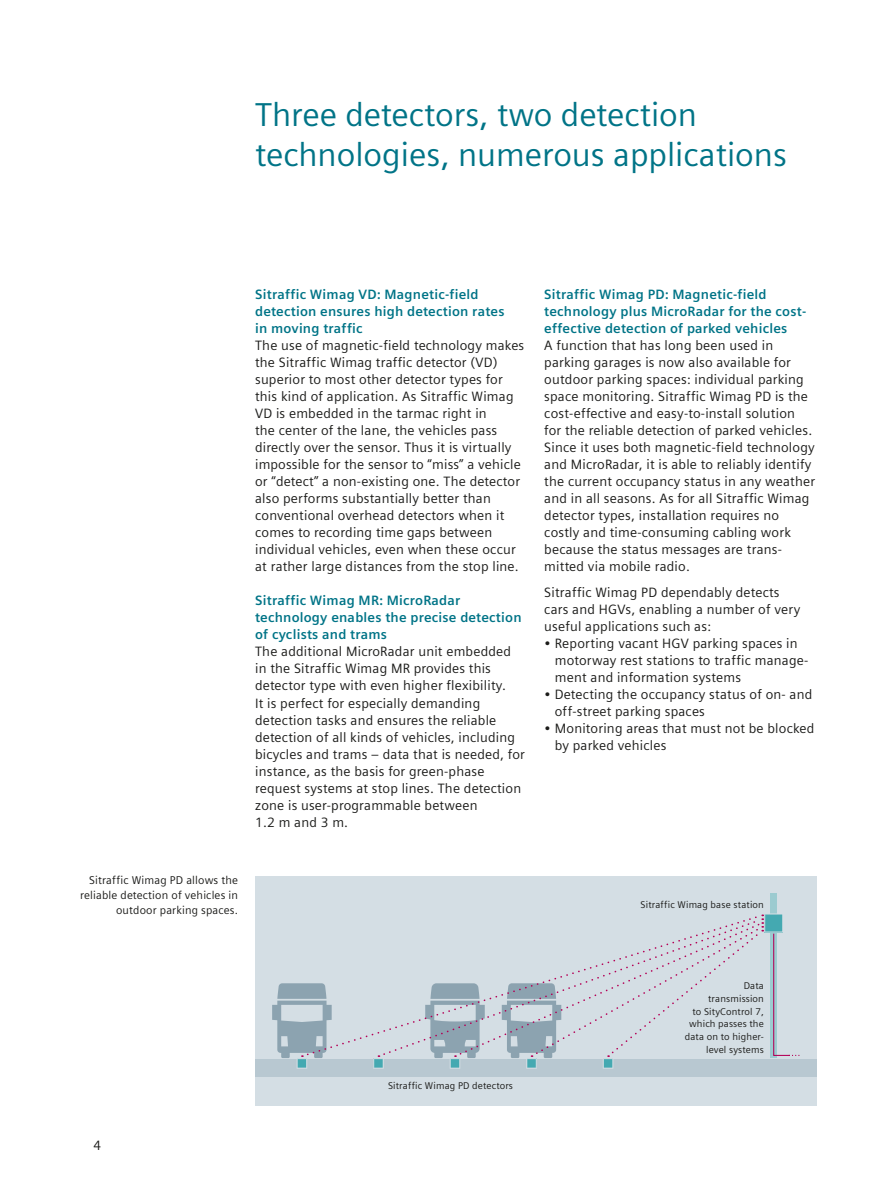
<style>
.page{position:relative;width:893px;height:1191px;background:#fff}
.page>*{position:absolute;margin:0;border:0;box-sizing:border-box;transform-origin:0 0}
.t1{font:33px/39.6px "Siemens Sans Global";color:#007487}
.t2{font:13.5px/17px "Siemens Sans Global";letter-spacing:.015em;color:#1b1b19}
.t3{font:700 13.5px/17px "Siemens Sans Global";letter-spacing:.015em;color:#007487}
.t4{font:11.25px/14.7px "Siemens Sans Global";letter-spacing:.015em;color:#1b1b19;text-align:right}
.t5{font:9.75px/12.6px "Siemens Sans Global";letter-spacing:.015em;color:#1b1b19;text-align:right}
</style>
<div class="page">
<hr style="left:892px;top:0;width:1px;height:1191px;background:#e7ecf0">
<div style="left:255px;top:876px;width:561px;height:230px;background:#d4dee4"></div>
<div style="left:255px;top:1059px;width:561px;height:17px;background:#b8c8d1"></div>
<div style="left:770px;top:893px;width:7px;height:165px;background:#9ccbd0"></div>
<svg style="left:373px;top:1054px;width:12px;height:14px"></svg>
<svg style="left:272px;top:983px;width:51px;height:85px"></svg>
<svg style="left:311px;top:983px;width:114px;height:71px"></svg>
<svg style="left:425px;top:913px;width:374px;height:155px"></svg>
<h1 class="t1" style="left:255px;top:96px;width:533px">Three detectors, two detection technologies, numerous applications</h1>
<p class="t3" style="left:255px;top:286px;width:251px">Sitraffic Wimag VD: Magnetic-field detection ensures high detection rates in moving traffic</p>
<p class="t2" style="left:255px;top:337px;width:271px">The use of magnetic-field technology makes the Sitraffic Wimag traffic detector (VD) superior to most other detector types for this kind of application. As Sitraffic Wimag VD is embedded in the tarmac right in<br>the center of the lane, the vehicles pass directly over the sensor. Thus it is virtually impossible for the sensor to “miss” a vehicle or “detect” a non-existing one. The detector also performs substantially better than conventional overhead detectors when it comes to recording time gaps between individual vehicles, even when these occur at rather large distances from the stop line.</p>
<p class="t3" style="left:255px;top:592px;width:268px">Sitraffic Wimag MR: MicroRadar technology enables the precise detection of cyclists and trams</p>
<p class="t2" style="left:255px;top:644px;width:271px">The additional MicroRadar unit embedded in the Sitraffic Wimag MR provides this detector type with even higher flexibility.<br>It is perfect for especially demanding detection tasks and ensures the reliable detection of all kinds of vehicles, including bicycles and trams – data that is needed, for instance, as the basis for green-phase request systems at stop lines. The detection zone is user-programmable between<br>1.2 m and 3 m.</p>
<p class="t3" style="left:544px;top:286px;width:263px">Sitraffic Wimag PD: Magnetic-field technology plus MicroRadar for the cost&shy;effective detection of parked vehicles</p>
<p class="t2" style="left:544px;top:337px;width:272px">A function that has long been used in parking garages is now also available for outdoor parking spaces: individual parking space monitoring. Sitraffic Wimag PD is the cost-effective and easy-to-install solution for the reliable detection of parked vehicles.<br>Since it uses both magnetic-field technology and MicroRadar, it is able to reliably identify the current occupancy status in any weather and in all seasons. As for all Sitraffic Wimag detector types, installation requires no costly and time-consuming cabling work because the status messages are trans&shy;mitted via mobile radio.</p>
<p class="t2" style="left:544px;top:584px;width:258px">Sitraffic Wimag PD dependably detects cars and HGVs, enabling a number of very useful applications such as:</p>
<p class="t2" style="left:555px;top:635px;width:255px;text-indent:-11px">• Reporting vacant HGV parking spaces in motorway rest stations to traffic manage&shy;ment and information systems</p>
<p class="t2" style="left:555px;top:686px;width:259px;text-indent:-11px">• Detecting the occupancy status of on- and off-street parking spaces</p>
<p class="t2" style="left:555px;top:720px;width:261px;text-indent:-11px">• Monitoring areas that must not be blocked by parked vehicles</p>
<p class="t4" style="left:80px;top:873px;width:160px">Sitraffic Wimag PD allows the reliable detection of vehicles in outdoor parking spaces.</p>
<p class="t5" style="left:641px;top:899px;width:125px">Sitraffic Wimag base station</p>
<p class="t2" style="left:94px;top:1137px;width:9px">4</p>
<p class="t5" style="left:388px;top:1079px;width:127px">Sitraffic Wimag PD detectors</p>
<p class="t5" style="left:685px;top:980px;width:81px">Data<br>transmission<br>to SityControl 7, which passes the data on to higher&shy;level systems</p>
</div>
